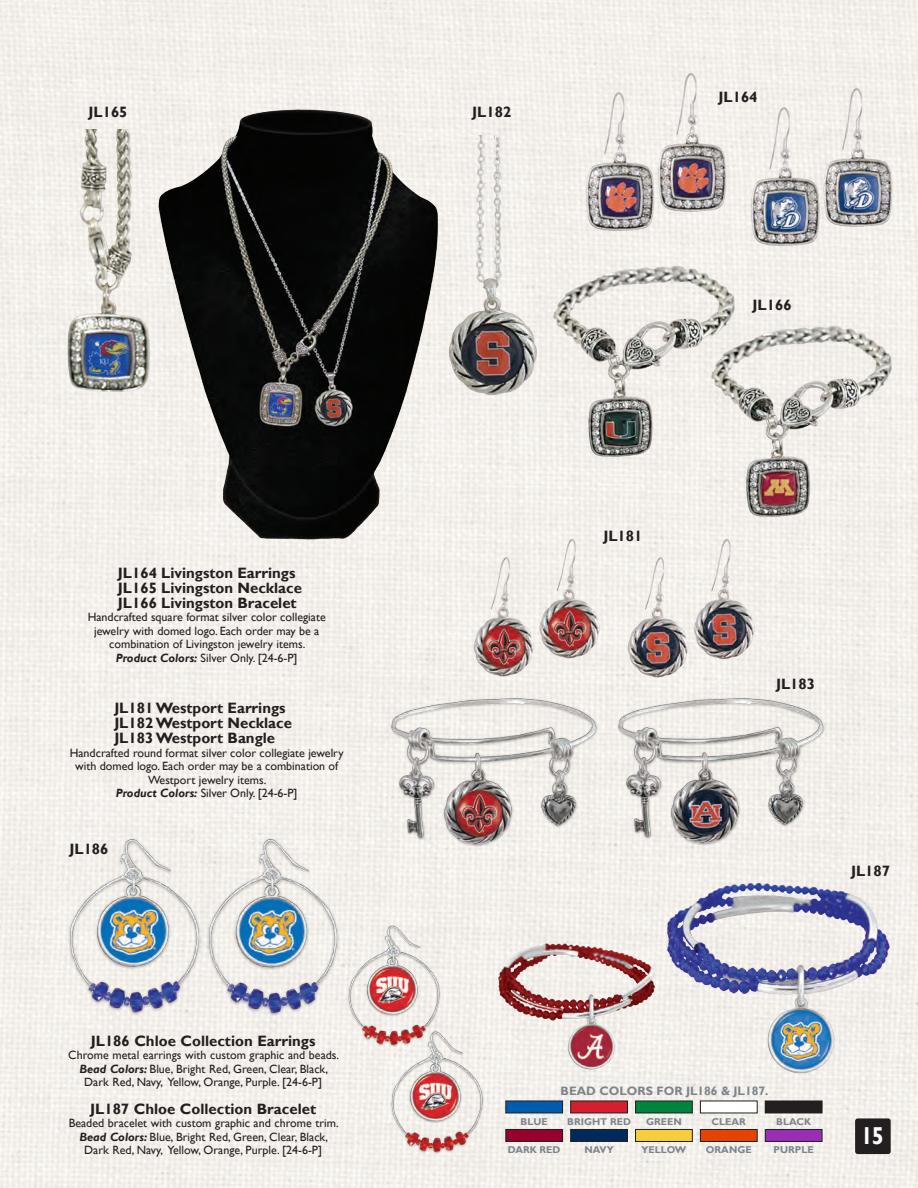
<style>
.page{position:relative;width:918px;height:1188px;background:#fff}
.page>*{position:absolute;margin:0;border:0;box-sizing:border-box;transform-origin:0 0}
.t1{font:700 24.45px "Gill Sans";color:#fff;scale:.9 1}
._1_text{font:700 15px "Gill Sans";color:#231f20}
.t2{font:700 12.15px "Gill Sans";color:#7c858c}
._1_text-2{font:12px/13.5px "Gill Sans";color:#231f20;text-align:center}
.t3{font:700 9.9px "Gill Sans";color:#7c858c}
.s1{font-weight:700;font-style:italic}
</style>
<div class="page">
<img style="left:628px;top:537px;width:128px;height:142px">
<img style="left:473px;top:537px;width:128px;height:142px">
<img style="left:614px;top:694px;width:213px;height:153px">
<img style="left:387px;top:695px;width:213px;height:152px">
<img style="left:547px;top:260px;width:194px;height:203px">
<img style="left:704px;top:320px;width:194px;height:203px">
<img style="left:585px;top:73px;width:143px;height:159px">
<img style="left:750px;top:88px;width:143px;height:159px">
<img style="left:663px;top:878px;width:232px;height:200px">
<img style="left:496px;top:939px;width:161px;height:139px">
<img style="left:64px;top:837px;width:278px;height:183px">
<img style="left:346px;top:924px;width:97px;height:124px">
<img style="left:389px;top:1030px;width:97px;height:124px">
<img style="left:154px;top:97px;width:289px;height:447px">
<img style="left:57px;top:129px;width:102px;height:272px">
<img style="left:433px;top:135px;width:123px;height:267px">
<div style="left:571px;top:1129px;width:56px;height:12px;background:#00295c"></div>
<div style="left:570px;top:1129px;width:58px;height:13px;border:1px solid #231f20"></div>
<div style="left:571px;top:1101px;width:56px;height:12px;background:#d2202f"></div>
<div style="left:636px;top:1129px;width:56px;height:12px;background:#f6ce3d"></div>
<div style="left:635px;top:1129px;width:58px;height:13px;border:1px solid #231f20"></div>
<div style="left:636px;top:1101px;width:56px;height:12px;background:#00843d"></div>
<div style="left:635px;top:1101px;width:58px;height:12px;border:1px solid #231f20"></div>
<div style="left:700px;top:1129px;width:57px;height:12px;background:#e74300"></div>
<div style="left:700px;top:1129px;width:58px;height:13px;border:1px solid #231f20"></div>
<div style="left:765px;top:1129px;width:57px;height:12px;background:#982eb4"></div>
<div style="left:765px;top:1129px;width:57px;height:13px;border:1px solid #231f20"></div>
<div style="left:765px;top:1101px;width:57px;height:12px;background:#231f20"></div>
<div style="left:506px;top:1129px;width:57px;height:12px;background:#98012d"></div>
<div style="left:505px;top:1129px;width:58px;height:13px;border:1px solid #231f20"></div>
<div style="left:506px;top:1101px;width:57px;height:12px;background:#015dab"></div>
<div style="left:855px;top:1118px;width:36px;height:36px;background:#231f20;border-radius:3px"></div>
<p class="_1_text" style="left:89px;top:103px;width:41px">JL165</p>
<p class="_1_text" style="left:472px;top:103px;width:41px">JL182</p>
<p class="_1_text" style="left:719px;top:88px;width:41px">JL164</p>
<p class="_1_text" style="left:753px;top:296px;width:41px">JL166</p>
<p class="_1_text" style="left:118px;top:564px;width:179px">JL164 Livingston Earrings</p>
<p class="_1_text" style="left:118px;top:579px;width:185px">JL165 Livingston Necklace</p>
<p class="_1_text" style="left:118px;top:594px;width:180px">JL166 Livingston Bracelet</p>
<p class="_1_text-2" style="left:88px;top:611px;width:240px">Handcrafted square format silver color collegiate jewelry with domed logo. Each order may be a combination of Livingston jewelry items.</p>
<p class="_1_text-2" style="left:116px;top:651px;width:183px"><span class="s1">Product Colors:</span> Silver Only. [24-6-P]</p>
<p class="_1_text" style="left:114px;top:699px;width:173px">JL181 Westport Earrings</p>
<p class="_1_text" style="left:114px;top:714px;width:179px">JL182 Westport Necklace</p>
<p class="_1_text" style="left:114px;top:729px;width:162px">JL183 Westport Bangle</p>
<p class="_1_text-2" style="left:70px;top:746px;width:275px">Handcrafted round format silver color collegiate jewelry</p>
<p class="_1_text-2" style="left:75px;top:760px;width:265px">with domed logo. Each order may be a combination of</p>
<p class="_1_text-2" style="left:148px;top:773px;width:120px">Westport jewelry items.</p>
<p class="_1_text-2" style="left:116px;top:787px;width:183px"><span class="s1">Product Colors:</span> Silver Only. [24-6-P]</p>
<p class="_1_text" style="left:69px;top:840px;width:41px">JL186</p>
<p class="_1_text" style="left:91px;top:1031px;width:226px">JL186 Chloe Collection Earrings</p>
<p class="_1_text-2" style="left:68px;top:1048px;width:272px">Chrome metal earrings with custom graphic and beads.</p>
<p class="_1_text-2" style="left:79px;top:1062px;width:250px"><span class="s1">Bead Colors:</span> Blue, Bright Red, Green, Clear, Black,</p>
<p class="_1_text-2" style="left:84px;top:1075px;width:239px">Dark Red, Navy, Yellow, Orange, Purple. [24-6-P]</p>
<p class="_1_text" style="left:90px;top:1100px;width:227px">JL187 Chloe Collection Bracelet</p>
<p class="_1_text-2" style="left:69px;top:1117px;width:272px">Beaded bracelet with custom graphic and chrome trim.</p>
<p class="_1_text-2" style="left:79px;top:1130px;width:250px"><span class="s1">Bead Colors:</span> Blue, Bright Red, Green, Clear, Black,</p>
<p class="_1_text-2" style="left:84px;top:1144px;width:239px">Dark Red, Navy, Yellow, Orange, Purple. [24-6-P]</p>
<p class="_1_text" style="left:603px;top:527px;width:41px">JL181</p>
<p class="_1_text" style="left:776px;top:675px;width:41px">JL183</p>
<p class="_1_text" style="left:851px;top:862px;width:41px">JL187</p>
<p class="t2" style="left:561px;top:1084px;width:209px">BEAD COLORS FOR JL186 &amp; JL187.</p>
<p class="t3" style="left:567px;top:1115px;width:65px">BRIGHT RED</p>
<p class="t3" style="left:584px;top:1144px;width:31px">NAVY</p>
<p class="t3" style="left:646px;top:1116px;width:37px">GREEN</p>
<p class="t3" style="left:641px;top:1144px;width:46px">YELLOW</p>
<p class="t3" style="left:712px;top:1116px;width:36px">CLEAR</p>
<p class="t3" style="left:706px;top:1144px;width:47px">ORANGE</p>
<p class="t3" style="left:776px;top:1116px;width:36px">BLACK</p>
<p class="t3" style="left:774px;top:1144px;width:42px">PURPLE</p>
<p class="t3" style="left:521px;top:1116px;width:29px">BLUE</p>
<p class="t3" style="left:508px;top:1144px;width:54px">DARK RED</p>
<h1 class="t1" style="left:861px;top:1121px;width:27px">15</h1>
</div>
